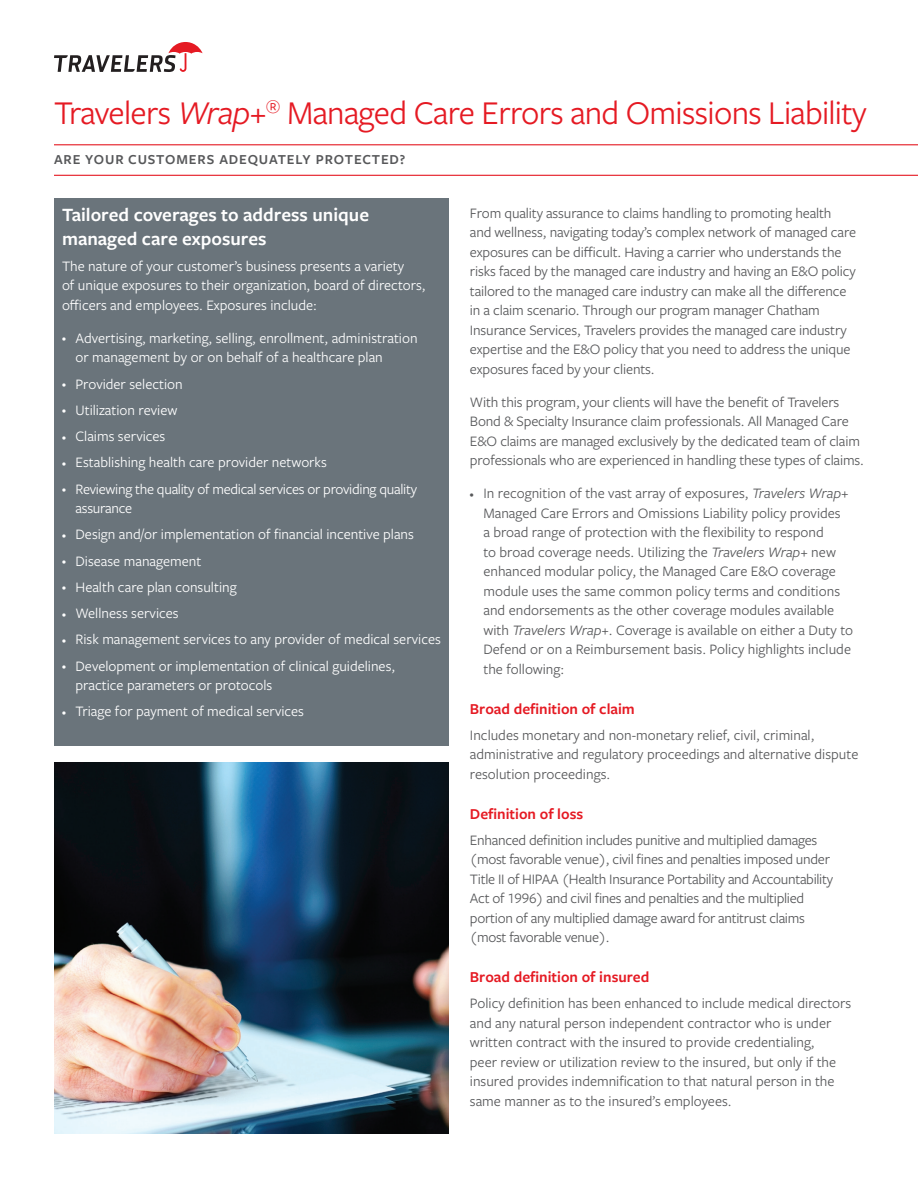
<style>
.page{position:relative;width:918px;height:1188px;background:#fff}
.page>*{position:absolute;margin:0;border:0;box-sizing:border-box;transform-origin:0 0}
.t1{font:34.5px "Freight Sans Pro";letter-spacing:-.02em;color:#e51a23}
.t2{font:600 19.5px/24px "Freight Sans Pro";color:#fff}
.Header_copy{font:600 15.75px "Freight Sans Pro";color:#e51a23}
.Body_for_Key_Message{font:15px/19.5px "Freight Sans Pro";letter-spacing:-.01em;color:#57585a}
.Body_copy{font:15px/19.5px "Freight Sans Pro";color:#fff}
.Body_copy-2{font:15px/19.5px "Freight Sans Pro";color:#57585a}
.Body_copy-3{font:15px/19.5px "Freight Sans Pro";letter-spacing:-.02em;color:#57585a}
.Body_copy-4{font:15px/19.5px "Freight Sans Pro";letter-spacing:-.02em;color:#fff}
.Sub-title_1_line{font:600 14.25px "Freight Sans Pro";letter-spacing:.06em;color:#57585a}
.s1{font-style:italic}
.s2{font-size:8.55px}
</style>
<div class="page">
<svg style="left:54px;top:42px;width:149px;height:30px"></svg>
<div style="left:54px;top:198px;width:394px;height:547px;background:#6a747b"></div>
<hr style="left:54px;top:144px;width:864px;height:1px;background:#e51a23">
<hr style="left:54px;top:175px;width:864px;height:1px;background:#e51a23">
<img style="left:54px;top:762px;width:394px;height:372px">
<p class="t1" style="left:54px;top:90px;width:814px">Travelers <span class="s1">Wrap+</span><sup>®</sup> Managed Care Errors and Omissions Liability</p>
<p class="Sub-title_1_line" style="left:54px;top:150px;width:353px">ARE YOUR CUSTOMERS ADEQUATELY PROTECTED?</p>
<p class="t2" style="left:62px;top:201px;width:309px">Tailored coverages to address unique managed care exposures</p>
<p class="Body_copy" style="left:62px;top:256px;width:365px">The nature of your customer’s business presents a variety<br>of unique exposures to their organization, board of directors, officers and employees. Exposures include:</p>
<p class="Body_copy" style="left:76px;top:328px;width:344px;text-indent:-14px"><span class="s2">•</span> Advertising, marketing, selling, enrollment, administration or management by or on behalf of a healthcare plan</p>
<p class="Body_copy" style="left:62px;top:373px;width:122px"><span class="s2">•</span> Provider selection</p>
<p class="Body_copy" style="left:62px;top:400px;width:117px"><span class="s2">•</span> Utilization review</p>
<p class="Body_copy" style="left:62px;top:426px;width:105px"><span class="s2">•</span> Claims services</p>
<p class="Body_copy" style="left:62px;top:452px;width:266px"><span class="s2">•</span> Establishing health care provider networks</p>
<p class="Body_copy-4" style="left:76px;top:478px;width:343px;text-indent:-14px"><span class="s2">•</span> Reviewing the quality of medical services or providing quality assurance</p>
<p class="Body_copy" style="left:62px;top:524px;width:353px"><span class="s2">•</span> Design and/or implementation of financial incentive plans</p>
<p class="Body_copy" style="left:62px;top:550px;width:141px"><span class="s2">•</span> Disease management</p>
<p class="Body_copy" style="left:62px;top:577px;width:176px"><span class="s2">•</span> Health care plan consulting</p>
<p class="Body_copy" style="left:62px;top:603px;width:118px"><span class="s2">•</span> Wellness services</p>
<p class="Body_copy" style="left:62px;top:629px;width:380px"><span class="s2">•</span> Risk management services to any provider of medical services</p>
<p class="Body_copy" style="left:76px;top:655px;width:321px;text-indent:-14px"><span class="s2">•</span> Development or implementation of clinical guidelines, practice parameters or protocols</p>
<p class="Body_copy" style="left:62px;top:701px;width:244px"><span class="s2">•</span> Triage for payment of medical services</p>
<p class="Body_for_Key_Message" style="left:470px;top:203px;width:388px">From quality assurance to claims handling to promoting health and wellness, navigating today’s complex network of managed care exposures can be difficult. Having a carrier who understands the risks faced by the managed care industry and having an E&amp;O policy tailored to the managed care industry can make all the difference in a claim scenario. Through our program manager Chatham Insurance Services, Travelers provides the managed care industry expertise and the E&amp;O policy that you need to address the unique exposures faced by your clients.</p>
<p class="Body_for_Key_Message" style="left:470px;top:392px;width:396px">With this program, your clients will have the benefit of Travelers Bond &amp; Specialty Insurance claim professionals. All Managed Care E&amp;O claims are managed exclusively by the dedicated team of claim professionals who are experienced in handling these types of claims.</p>
<p class="Body_for_Key_Message" style="left:483px;top:483px;width:371px;text-indent:-14px"><span class="s2">•</span> In recognition of the vast array of exposures, <span class="s1">Travelers Wrap</span>+ Managed Care Errors and Omissions Liability policy provides<br>a broad range of protection with the flexibility to respond<br>to broad coverage needs. Utilizing the <span class="s1">Travelers Wrap</span>+ new enhanced modular policy, the Managed Care E&amp;O coverage module uses the same common policy terms and conditions and endorsements as the other coverage modules available with <span class="s1">Travelers Wrap</span>+. Coverage is available on either a Duty to Defend or on a Reimbursement basis. Policy highlights include the following:</p>
<p class="Header_copy" style="left:470px;top:698px;width:166px">Broad definition of claim</p>
<p class="Body_copy-2" style="left:470px;top:725px;width:390px">Includes monetary and non-monetary relief, civil, criminal, administrative and regulatory proceedings and alternative dispute resolution proceedings.</p>
<p class="Header_copy" style="left:470px;top:803px;width:115px">Definition of loss</p>
<p class="Body_copy-3" style="left:470px;top:830px;width:365px">Enhanced definition includes punitive and multiplied damages (most favorable venue), civil fines and penalties imposed under Title II of HIPAA (Health Insurance Portability and Accountability Act of 1996) and civil fines and penalties and the multiplied portion of any multiplied damage award for antitrust claims (most favorable venue).</p>
<p class="Header_copy" style="left:470px;top:966px;width:181px">Broad definition of insured</p>
<p class="Body_copy-2" style="left:470px;top:993px;width:383px">Policy definition has been enhanced to include medical directors and any natural person independent contractor who is under written contract with the insured to provide credentialing,<br>peer review or utilization review to the insured, but only if the insured provides indemnification to that natural person in the same manner as to the insured’s employees.</p>
</div>
